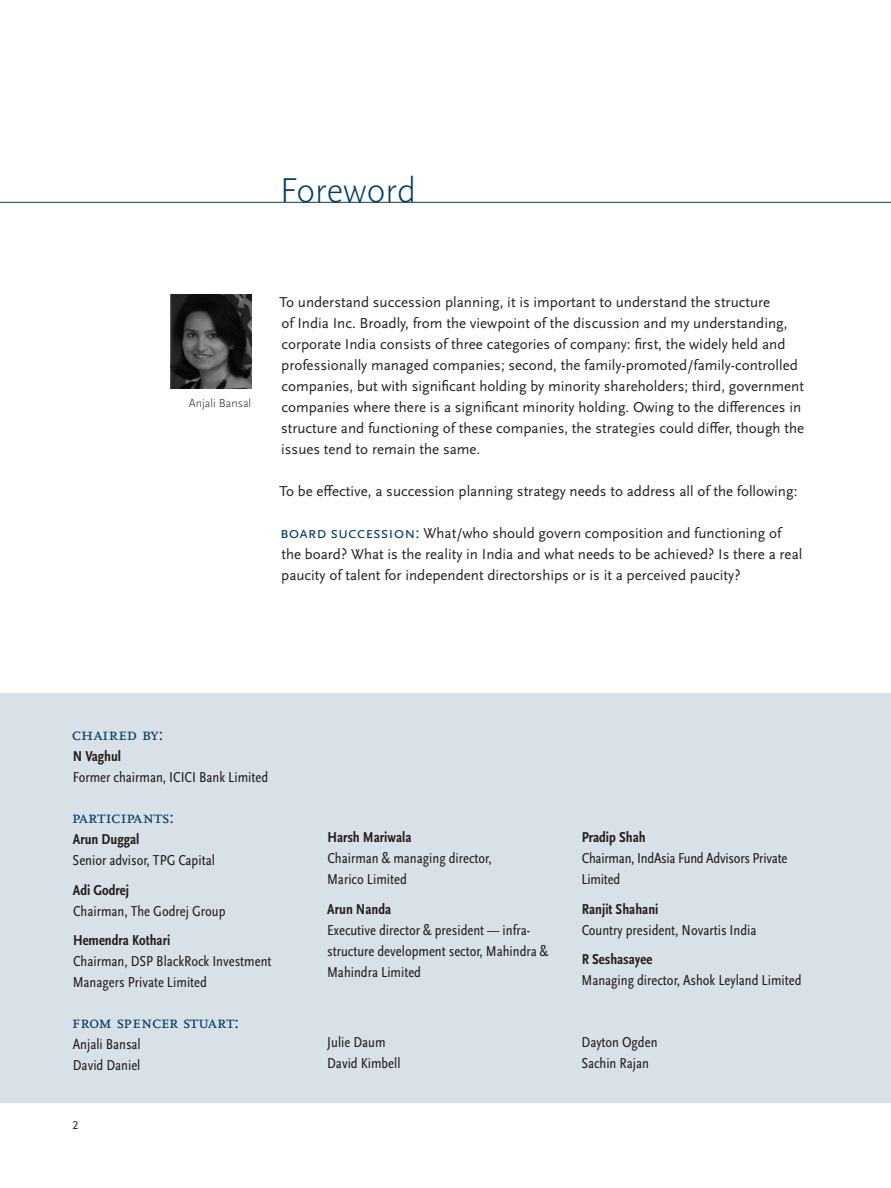
<style>
.page{position:relative;width:891px;height:1188px;background:#fff}
.page>*{position:absolute;margin:0;border:0;box-sizing:border-box;transform-origin:0 0}
.t1{font:300 36px "Scala Sans Pro";color:#003a63}
.t2{font:18px "Scala Pro";color:#003a63}
.t3{font:15px/21px "Scala Sans Pro";color:#231f20}
.t4{font:condensed 15px/21px "Scala Sans Pro";color:#231f20}
.t5{font:700 condensed 15px "Scala Sans Pro";color:#231f20}
.t6{font:300 12px "Scala Sans Pro";color:#231f20}
.t7{font:12px "Scala Sans Pro";color:#231f20}
.s1{font-size:16.5px;color:#003a63}
</style>
<div class="page">
<hr style="left:0;top:202px;width:891px;height:1px;background:#003a63">
<div style="left:0;top:693px;width:891px;height:410px;background:#d9e1e8"></div>
<img style="left:170px;top:295px;width:81px;height:93px">
<h1 class="t1" style="left:280px;top:170px;width:138px">Foreword</h1>
<p class="t6" style="left:189px;top:397px;width:64px">Anjali Bansal</p>
<p class="t3" style="left:280px;top:292px;width:526px">To understand succession planning, it is important to understand the structure<br>of India Inc. Broadly, from the viewpoint of the discussion and my understanding, corporate India consists of three categories of company: first, the widely held and professionally managed companies; second, the family-promoted/family-controlled companies, but with significant holding by minority shareholders; third, government companies where there is a significant minority holding. Owing to the differences in structure and functioning of these companies, the strategies could differ, though the issues tend to remain the same.</p>
<p class="t3" style="left:280px;top:481px;width:519px">To be effective, a succession planning strategy needs to address all of the following:</p>
<p class="t3" style="left:281px;top:523px;width:523px"><span class="s1">Board succession:</span> What/who should govern composition and functioning of the board? What is the reality in India and what needs to be achieved? Is there a real paucity of talent for independent directorships or is it a perceived paucity?</p>
<p class="t2" style="left:72px;top:723px;width:93px">chaired by:</p>
<p class="t5" style="left:73px;top:747px;width:50px">N Vaghul</p>
<p class="t4" style="left:73px;top:767px;width:197px">Former chairman, ICICI Bank Limited</p>
<p class="t2" style="left:72px;top:807px;width:104px">Participants:</p>
<p class="t5" style="left:73px;top:831px;width:68px">Arun Duggal</p>
<p class="t4" style="left:73px;top:850px;width:144px">Senior advisor, TPG Capital</p>
<p class="t5" style="left:73px;top:881px;width:58px">Adi Godrej</p>
<p class="t4" style="left:73px;top:900px;width:154px">Chairman, The Godrej Group</p>
<p class="t5" style="left:73px;top:932px;width:99px">Hemendra Kothari</p>
<p class="t4" style="left:73px;top:951px;width:200px">Chairman, DSP BlackRock Investment<br>Managers Private Limited</p>
<p class="t5" style="left:327px;top:828px;width:86px">Harsh Mariwala</p>
<p class="t4" style="left:327px;top:848px;width:166px">Chairman &amp; managing director,<br>Marico Limited</p>
<p class="t5" style="left:327px;top:900px;width:65px">Arun Nanda</p>
<p class="t4" style="left:327px;top:919px;width:223px">Executive director &amp; president — infra&shy;structure development sector, Mahindra &amp;<br>Mahindra Limited</p>
<p class="t5" style="left:582px;top:828px;width:65px">Pradip Shah</p>
<p class="t4" style="left:582px;top:848px;width:207px">Chairman, IndAsia Fund Advisors Private<br>Limited</p>
<p class="t5" style="left:582px;top:900px;width:78px">Ranjit Shahani</p>
<p class="t4" style="left:582px;top:919px;width:176px">Country president, Novartis India</p>
<p class="t5" style="left:582px;top:950px;width:72px">R Seshasayee</p>
<p class="t4" style="left:581px;top:970px;width:222px">Managing director, Ashok Leyland Limited</p>
<p class="t2" style="left:72px;top:1011px;width:169px">from Sp encer Stuart:</p>
<p class="t4" style="left:73px;top:1033px;width:69px">Anjali Bansal<br>David Daniel</p>
<p class="t4" style="left:327px;top:1031px;width:75px">Julie Daum<br>David Kimbell</p>
<p class="t4" style="left:581px;top:1031px;width:78px">Dayton Ogden<br>Sachin Rajan</p>
<p class="t7" style="left:73px;top:1118px;width:7px">2</p>
</div>
